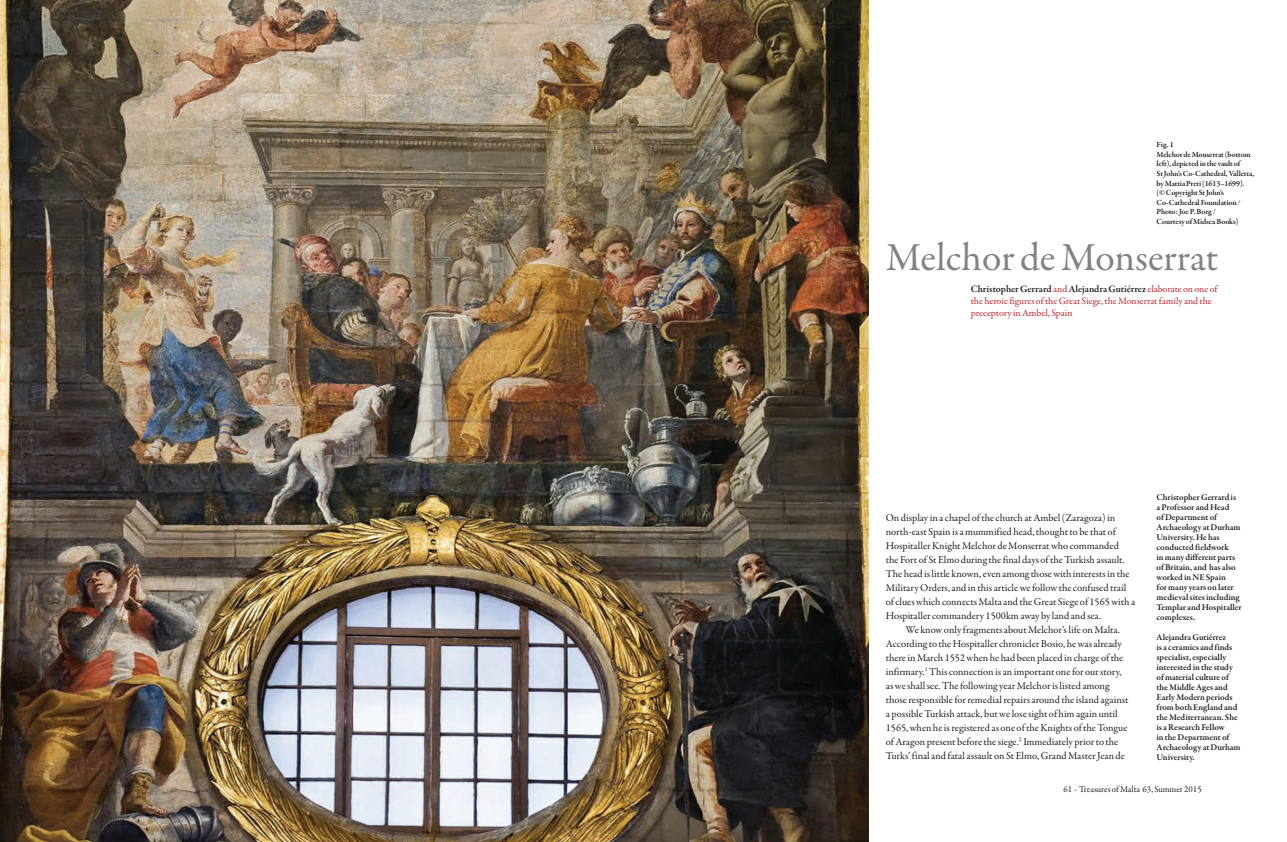
<style>
.page{position:relative;width:1287px;height:842px;background:#fff}
.page>*{position:absolute;margin:0;border:0;box-sizing:border-box;transform-origin:0 0}
.t1{font:40px "Garamond Premr Pro";letter-spacing:-.005em;color:#808285}
.t2{font:10.5px/14px "Garamond Premr Pro";color:#231f20}
.t3{font:10px/12px "Garamond Premr Pro";color:#b7282e}
.Endnote_text{font:600 9px/10px "Garamond Premr Pro";color:#231f20}
.t4{font:9px "Garamond Premr Pro";letter-spacing:-.005em;color:#231f20}
.Endnote_text-2{font:600 8px/9.6px "Garamond Premr Pro";letter-spacing:-.01em;color:#231f20}
.s1{font-weight:600;color:#231f20}
</style>
<div class="page">
<img style="left:0;top:0;width:869px;height:842px">
<p class="Endnote_text-2" style="left:1157px;top:140px;width:19px">Fig. 1</p>
<p class="Endnote_text-2" style="left:1157px;top:150px;width:96px">Melchor de Monserrat (bottom left), depicted in the vault of</p>
<p class="Endnote_text-2" style="left:1157px;top:169px;width:99px">St John's Co-Cathedral, Valletta, by Mattia Preti (1613–1699).</p>
<p class="Endnote_text-2" style="left:1157px;top:188px;width:69px">(© Copyright St John's</p>
<p class="Endnote_text-2" style="left:1157px;top:198px;width:86px">Co-Cathedral Foundation /<br>Photo: Joe P. Borg /</p>
<p class="Endnote_text-2" style="left:1157px;top:217px;width:84px">Courtesy of Midsea Books)</p>
<p class="t1" style="left:886px;top:233px;width:334px">Melchor de Monserrat</p>
<p class="t3" style="left:971px;top:283px;width:248px"><span class="s1">Christopher Gerrard</span> and <span class="s1">Alejandra Gutiérrez</span> elaborate on one of the heroic figures of the Great Siege, the Monserrat family and the preceptory in Ambel, Spain</p>
<p class="t2" style="left:886px;top:511px;width:251px">On display in a chapel of the church at Ambel (Zaragoza) in north-east Spain is a mummified head, thought to be that of Hospitaller Knight Melchor de Monserrat who commanded<br>the Fort of St Elmo during the final days of the Turkish assault.<br>The head is little known, even among those with interests in the Military Orders, and in this article we follow the confused trail of clues which connects Malta and the Great Siege of 1565 with a Hospitaller commandery 1500km away by land and sea.</p>
<p class="t2" style="left:886px;top:623px;width:244px;text-indent:20px">We know only fragments about Melchor’s life on Malta.<br>According to the Hospitaller chronicler Bosio, he was already there in March 1552 when he had been placed in charge of the infirmary.<sup>1</sup> This connection is an important one for our story, as we shall see. The following year Melchor is listed among those responsible for remedial repairs around the island against a possible Turkish attack, but we lose sight of him again until 1565, when he is registered as one of the Knights of the Tongue of Aragon present before the siege.<sup>2</sup> Immediately prior to the Turks’ final and fatal assault on St Elmo, Grand Master Jean de</p>
<p class="Endnote_text" style="left:1157px;top:492px;width:87px">Christopher Gerrard is a Professor and Head<br>of Department of<br>Archaeology at Durham<br>University. He has conducted fieldwork<br>in many different parts of Britain, and has also worked in NE Spain<br>for many years on later medieval sites including<br>Templar and Hospitaller complexes.</p>
<p class="Endnote_text" style="left:1157px;top:632px;width:86px">Alejandra Gutiérrez<br>is a ceramics and finds specialist, especially interested in the study of material culture of the Middle Ages and<br>Early Modern periods from both England and the Mediterranean. She is a Research Fellow<br>in the Department of<br>Archaeology at Durham<br>University.</p>
<p class="t4" style="left:1063px;top:784px;width:140px">61 · Treasures of Malta 63, Summer 2015</p>
</div>
